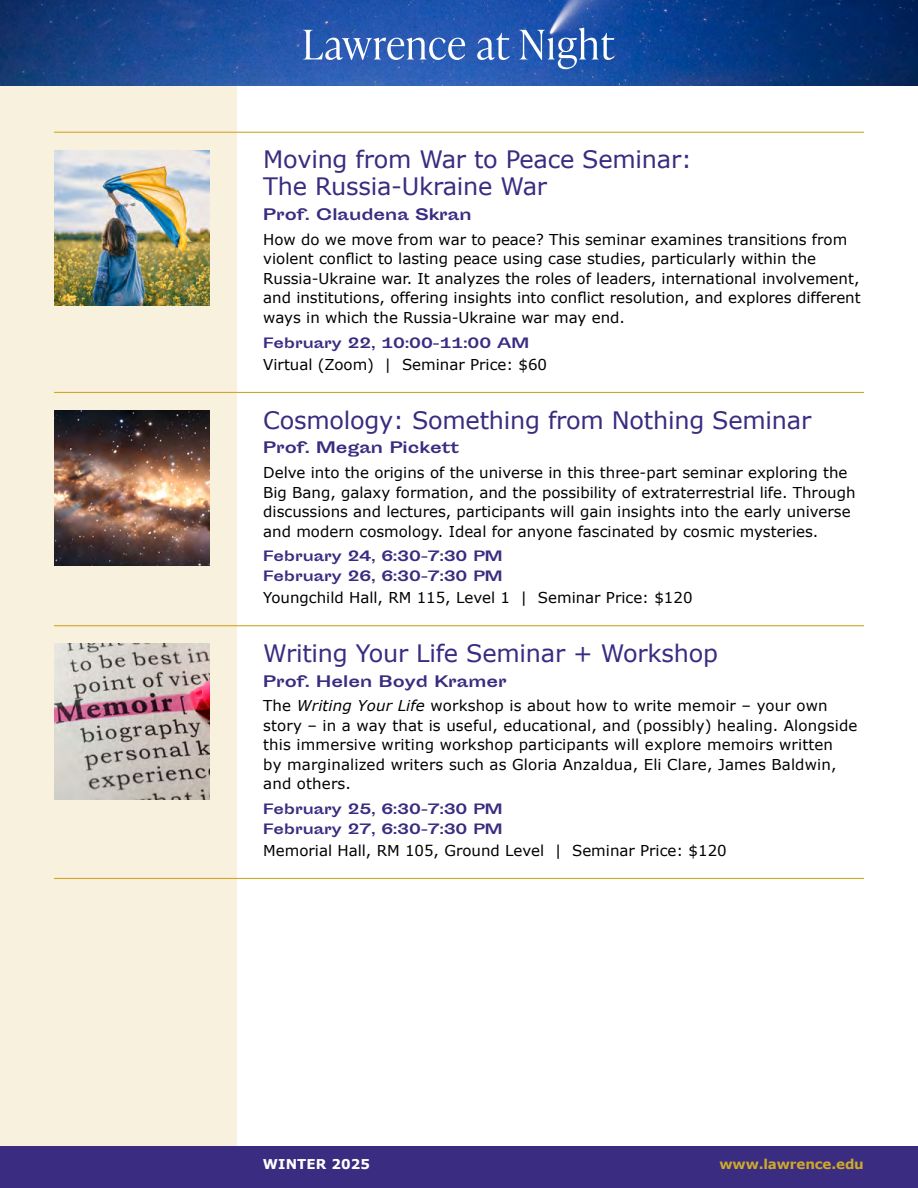
<style>
.page{position:relative;width:918px;height:1188px;background:#fff}
.page>*{position:absolute;margin:0;border:0;box-sizing:border-box;transform-origin:0 0}
.t1{font:24px "Verdana";letter-spacing:-.01em;color:#392c81}
.t2{font:15px/19.5px "Verdana";color:#000}
.t3{font:700 15px "Sporting Grotesque";color:#392c81}
.t4{font:700 13.5px/19.5px "Sporting Grotesque";color:#392c81}
.t5{font:700 13.5px "Verdana";letter-spacing:-.01em;color:#cea829}
.t6{font:700 13.5px "Verdana";letter-spacing:.01em;color:#fff}
.s1{font-style:italic}
</style>
<div class="page">
<div style="left:0;top:1146px;width:918px;height:42px;background:#392c81"></div>
<div style="left:0;top:86px;width:236px;height:1060px;background:#f8f1dd"></div>
<hr style="left:54px;top:878px;width:810px;height:1px;background:#cea829">
<hr style="left:54px;top:625px;width:810px;height:1px;background:#cea829">
<hr style="left:54px;top:392px;width:810px;height:1px;background:#cea829">
<hr style="left:54px;top:132px;width:810px;height:1px;background:#cea829">
<img style="left:0;top:0;width:918px;height:86px">
<svg style="left:303px;top:28px;width:312px;height:41px"></svg>
<img style="left:54px;top:151px;width:155px;height:155px">
<img style="left:54px;top:410px;width:155px;height:156px">
<img style="left:54px;top:644px;width:155px;height:155px">
<p class="t1" style="left:263px;top:144px;width:430px">Moving from War to Peace Seminar:</p>
<h2 class="t1" style="left:263px;top:171px;width:285px">The Russia-Ukraine War</h2>
<p class="t3" style="left:263px;top:206px;width:210px">Prof. Claudena Skran</p>
<p class="t2" style="left:263px;top:230px;width:586px">How do we move from war to peace? This seminar examines transitions from</p>
<p class="t2" style="left:263px;top:249px;width:599px">violent conflict to lasting peace using case studies, particularly within the Russia-Ukraine war. It analyzes the roles of leaders, international involvement, and institutions, offering insights into conflict resolution, and explores different ways in which the Russia-Ukraine war may end.</p>
<p class="t4" style="left:263px;top:333px;width:267px">February 22, 10:00-11:00 AM</p>
<p class="t2" style="left:263px;top:355px;width:285px">Virtual (Zoom) | Seminar Price: $60</p>
<h2 class="t1" style="left:263px;top:405px;width:550px">Cosmology: Something from Nothing Seminar</h2>
<p class="t3" style="left:263px;top:439px;width:197px">Prof. Megan Pickett</p>
<p class="t2" style="left:263px;top:463px;width:586px">Delve into the origins of the universe in this three-part seminar exploring the</p>
<p class="t2" style="left:263px;top:483px;width:594px">Big Bang, galaxy formation, and the possibility of extraterrestrial life. Through discussions and lectures, participants will gain insights into the early universe</p>
<p class="t2" style="left:263px;top:522px;width:557px">and modern cosmology. Ideal for anyone fascinated by cosmic mysteries.</p>
<p class="t4" style="left:263px;top:547px;width:241px">February 24, 6:30-7:30 PM<br>February 26, 6:30-7:30 PM</p>
<p class="t2" style="left:263px;top:588px;width:431px">Youngchild Hall, RM 115, Level 1 | Seminar Price: $120</p>
<p class="t1" style="left:263px;top:638px;width:456px">Writing Your Life Seminar + Workshop</p>
<p class="t3" style="left:263px;top:673px;width:245px">Prof. Helen Boyd Kramer</p>
<p class="t2" style="left:263px;top:696px;width:596px">The <span class="s1">Writing Your Life</span> workshop is about how to write memoir – your own story – in a way that is useful, educational, and (possibly) healing. Alongside this immersive writing workshop participants will explore memoirs written</p>
<p class="t2" style="left:263px;top:755px;width:575px">by marginalized writers such as Gloria Anzaldua, Eli Clare, James Baldwin,</p>
<p class="t2" style="left:263px;top:774px;width:89px">and others.</p>
<p class="t4" style="left:263px;top:800px;width:241px">February 25, 6:30-7:30 PM<br>February 27, 6:30-7:30 PM</p>
<p class="t2" style="left:263px;top:841px;width:465px">Memorial Hall, RM 105, Ground Level | Seminar Price: $120</p>
<p class="t6" style="left:263px;top:1155px;width:109px">WINTER 2025</p>
<p class="t5" style="left:720px;top:1155px;width:146px">www.lawrence.edu</p>
</div>
